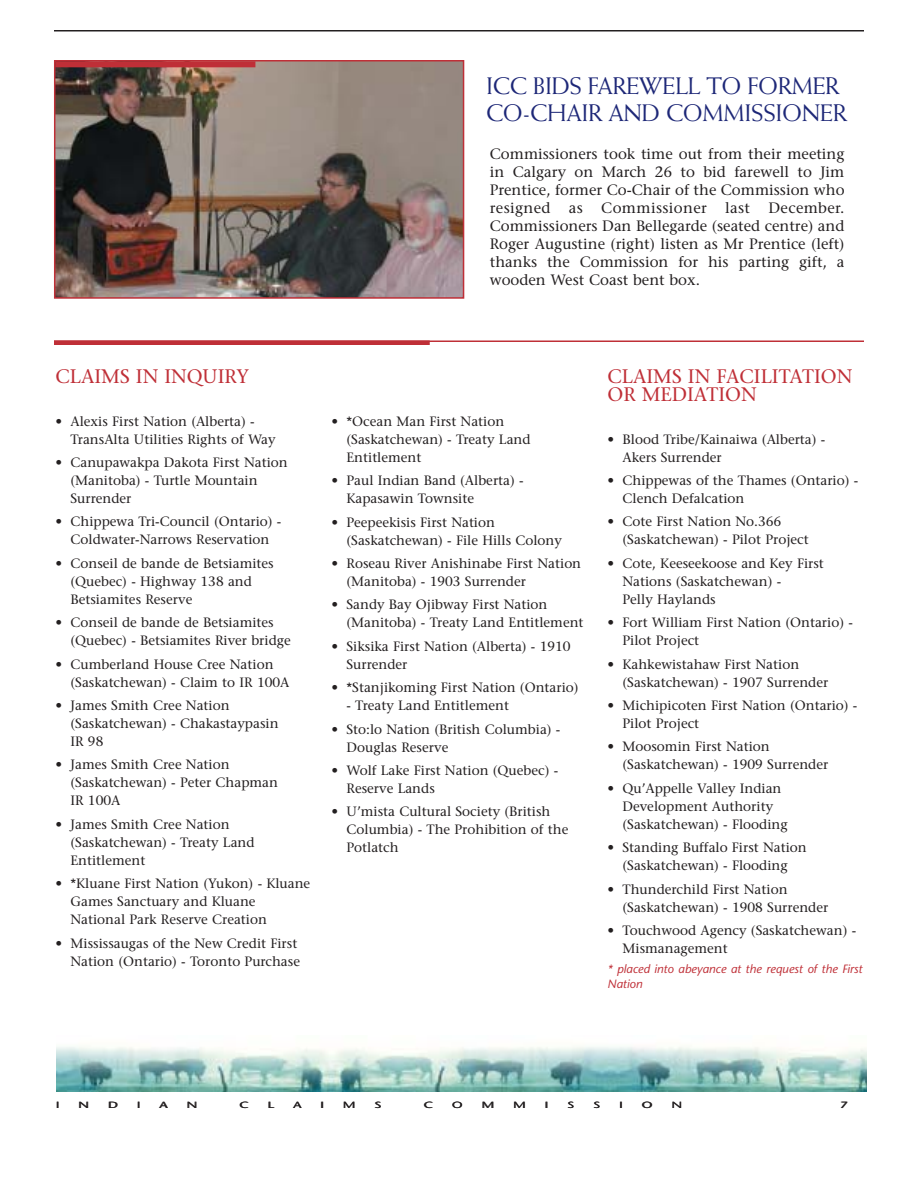
<style>
.page{position:relative;width:918px;height:1188px;background:#fff}
.page>*{position:absolute;margin:0;border:0;box-sizing:border-box;transform-origin:0 0}
.t1{font:24px/27px "Weiss";letter-spacing:-.015em;color:#1d2777}
.t2{font:19.5px/18px "Stone Serif";color:#bf2f37}
.t3{font:15px/18px "Stone Serif";color:#231f20;text-align:justify}
.t4{font:13.5px/18px "Stone Serif";color:#231f20}
.t5{font:italic 12px/15px "Stone Sans";color:#bf2f37}
.t6{font:9px "Stone Sans";color:#231f20;scale:1.5 1}
</style>
<div class="page">
<img style="left:56px;top:1047px;width:810px;height:45px">
<hr style="left:54px;top:30px;width:810px;height:2px;background:#231f20">
<img style="left:57px;top:63px;width:404px;height:233px">
<div style="left:54px;top:60px;width:410px;height:239px;border:2px solid #bf2f37"></div>
<div style="left:55px;top:61px;width:200px;height:6px;background:#bf2f37"></div>
<hr style="left:54px;top:340px;width:810px;height:2px;background:#bf2f37">
<div style="left:54px;top:340px;width:376px;height:5px;background:#bf2f37"></div>
<h1 class="t1" style="left:486px;top:74px;width:362px">ICC BIDS FAREWELL TO FORMER<br>CO-CHAIR AND COMMISSIONER</h1>
<p class="t3" style="left:490px;top:146px;width:356px">Commissioners took time out from their meeting in Calgary on March 26 to bid farewell to Jim Prentice, former Co-Chair of the Commission who resigned as Commissioner last December.<br>Commissioners Dan Bellegarde (seated centre) and Roger Augustine (right) listen as Mr Prentice (left) thanks the Commission for his parting gift, a wooden West Coast bent box.</p>
<h2 class="t2" style="left:56px;top:370px;width:195px">CLAIMS IN INQUIRY</h2>
<p class="t4" style="left:71px;top:413px;width:207px;text-indent:-15px">• Alexis First Nation (Alberta) -<br>TransAlta Utilities Rights of Way</p>
<p class="t4" style="left:71px;top:455px;width:219px;text-indent:-15px">• Canupawakpa Dakota First Nation (Manitoba) - Turtle Mountain<br>Surrender</p>
<p class="t4" style="left:56px;top:514px;width:227px;text-align:center">• Chippewa Tri-Council (Ontario) -<br>Coldwater-Narrows Reservation</p>
<p class="t4" style="left:71px;top:556px;width:205px;text-indent:-15px">• Conseil de bande de Betsiamites (Quebec) - Highway 138 and<br>Betsiamites Reserve</p>
<p class="t4" style="left:71px;top:615px;width:222px;text-indent:-15px">• Conseil de bande de Betsiamites (Quebec) - Betsiamites River bridge</p>
<p class="t4" style="left:71px;top:656px;width:220px;text-indent:-15px">• Cumberland House Cree Nation (Saskatchewan) - Claim to IR 100A</p>
<p class="t4" style="left:71px;top:698px;width:210px;text-indent:-15px">• James Smith Cree Nation (Saskatchewan) - Chakastaypasin<br>IR 98</p>
<p class="t4" style="left:71px;top:757px;width:209px;text-indent:-15px">• James Smith Cree Nation (Saskatchewan) - Peter Chapman<br>IR 100A</p>
<p class="t4" style="left:71px;top:817px;width:186px;text-indent:-15px">• James Smith Cree Nation (Saskatchewan) - Treaty Land<br>Entitlement</p>
<p class="t4" style="left:71px;top:876px;width:241px;text-indent:-15px">• *Kluane First Nation (Yukon) - Kluane<br>Games Sanctuary and Kluane<br>National Park Reserve Creation</p>
<p class="t4" style="left:56px;top:935px;width:246px;text-align:right">• Mississaugas of the New Credit First<br>Nation (Ontario) - Toronto Purchase</p>
<p class="t4" style="left:347px;top:413px;width:186px;text-indent:-15px">• *Ocean Man First Nation (Saskatchewan) - Treaty Land<br>Entitlement</p>
<p class="t4" style="left:347px;top:473px;width:179px;text-indent:-15px">• Paul Indian Band (Alberta) -<br>Kapasawin Townsite</p>
<p class="t4" style="left:347px;top:514px;width:217px;text-indent:-15px">• Peepeekisis First Nation (Saskatchewan) - File Hills Colony</p>
<p class="t4" style="left:347px;top:556px;width:236px;text-indent:-15px">• Roseau River Anishinabe First Nation (Manitoba) - 1903 Surrender</p>
<p class="t4" style="left:347px;top:597px;width:239px;text-indent:-15px">• Sandy Bay Ojibway First Nation (Manitoba) - Treaty Land Entitlement</p>
<p class="t4" style="left:347px;top:638px;width:226px;text-indent:-15px">• Siksika First Nation (Alberta) - 1910<br>Surrender</p>
<p class="t4" style="left:332px;top:680px;width:249px">• *Stanjikoming First Nation (Ontario)</p>
<p class="t4" style="left:347px;top:698px;width:164px">- Treaty Land Entitlement</p>
<p class="t4" style="left:347px;top:721px;width:215px;text-indent:-15px">• Sto:lo Nation (British Columbia) -<br>Douglas Reserve</p>
<p class="t4" style="left:347px;top:763px;width:213px;text-indent:-15px">• Wolf Lake First Nation (Quebec) -<br>Reserve Lands</p>
<p class="t4" style="left:347px;top:804px;width:223px;text-indent:-15px">• U’mista Cultural Society (British<br>Columbia) - The Prohibition of the<br>Potlatch</p>
<h2 class="t2" style="left:608px;top:370px;width:246px">CLAIMS IN FACILITATION<br>OR MEDIATION</h2>
<p class="t4" style="left:623px;top:431px;width:204px;text-indent:-15px">• Blood Tribe/Kainaiwa (Alberta) -<br>Akers Surrender</p>
<p class="t4" style="left:623px;top:473px;width:237px;text-indent:-15px">• Chippewas of the Thames (Ontario) -<br>Clench Defalcation</p>
<p class="t4" style="left:623px;top:514px;width:188px;text-indent:-15px">• Cote First Nation No.366 (Saskatchewan) - Pilot Project</p>
<p class="t4" style="left:623px;top:556px;width:203px;text-indent:-15px">• Cote, Keeseekoose and Key First<br>Nations (Saskatchewan) -<br>Pelly Haylands</p>
<p class="t4" style="left:623px;top:615px;width:232px;text-indent:-15px">• Fort William First Nation (Ontario) -<br>Pilot Project</p>
<p class="t4" style="left:623px;top:656px;width:207px;text-indent:-15px">• Kahkewistahaw First Nation (Saskatchewan) - 1907 Surrender</p>
<p class="t4" style="left:623px;top:698px;width:236px;text-indent:-15px">• Michipicoten First Nation (Ontario) -<br>Pilot Project</p>
<p class="t4" style="left:623px;top:739px;width:207px;text-indent:-15px">• Moosomin First Nation (Saskatchewan) - 1909 Surrender</p>
<p class="t4" style="left:623px;top:781px;width:167px;text-indent:-15px">• Qu’Appelle Valley Indian<br>Development Authority (Saskatchewan) - Flooding</p>
<p class="t4" style="left:608px;top:840px;width:201px;text-align:center">• Standing Buffalo First Nation (Saskatchewan) - Flooding</p>
<p class="t4" style="left:623px;top:881px;width:207px;text-indent:-15px">• Thunderchild First Nation (Saskatchewan) - 1908 Surrender</p>
<p class="t4" style="left:623px;top:923px;width:235px;text-indent:-15px">• Touchwood Agency (Saskatchewan) -<br>Mismanagement</p>
<p class="t5" style="left:608px;top:963px;width:256px">* placed into abeyance at the request of the First<br>Nation</p>
<p class="t6" style="left:56px;top:1101px;width:4px">I</p>
<p class="t6" style="left:79px;top:1101px;width:9px">N</p>
<p class="t6" style="left:108px;top:1101px;width:8px">D</p>
<p class="t6" style="left:137px;top:1101px;width:4px">I</p>
<p class="t6" style="left:160px;top:1101px;width:7px">A</p>
<p class="t6" style="left:187px;top:1101px;width:9px">N</p>
<p class="t6" style="left:240px;top:1101px;width:8px">C</p>
<p class="t6" style="left:268px;top:1101px;width:6px">L</p>
<p class="t6" style="left:294px;top:1101px;width:7px">A</p>
<p class="t6" style="left:321px;top:1101px;width:4px">I</p>
<p class="t6" style="left:343px;top:1101px;width:10px">M</p>
<p class="t6" style="left:375px;top:1101px;width:6px">S</p>
<p class="t6" style="left:424px;top:1101px;width:8px">C</p>
<p class="t6" style="left:452px;top:1101px;width:9px">O</p>
<p class="t6" style="left:482px;top:1101px;width:10px">M</p>
<p class="t6" style="left:514px;top:1101px;width:10px">M</p>
<p class="t6" style="left:545px;top:1101px;width:4px">I</p>
<p class="t6" style="left:568px;top:1101px;width:6px">S</p>
<p class="t6" style="left:594px;top:1101px;width:6px">S</p>
<p class="t6" style="left:620px;top:1101px;width:4px">I</p>
<p class="t6" style="left:642px;top:1101px;width:9px">O</p>
<p class="t6" style="left:672px;top:1101px;width:9px">N</p>
<p class="t6" style="left:841px;top:1101px;width:7px">7</p>
</div>
